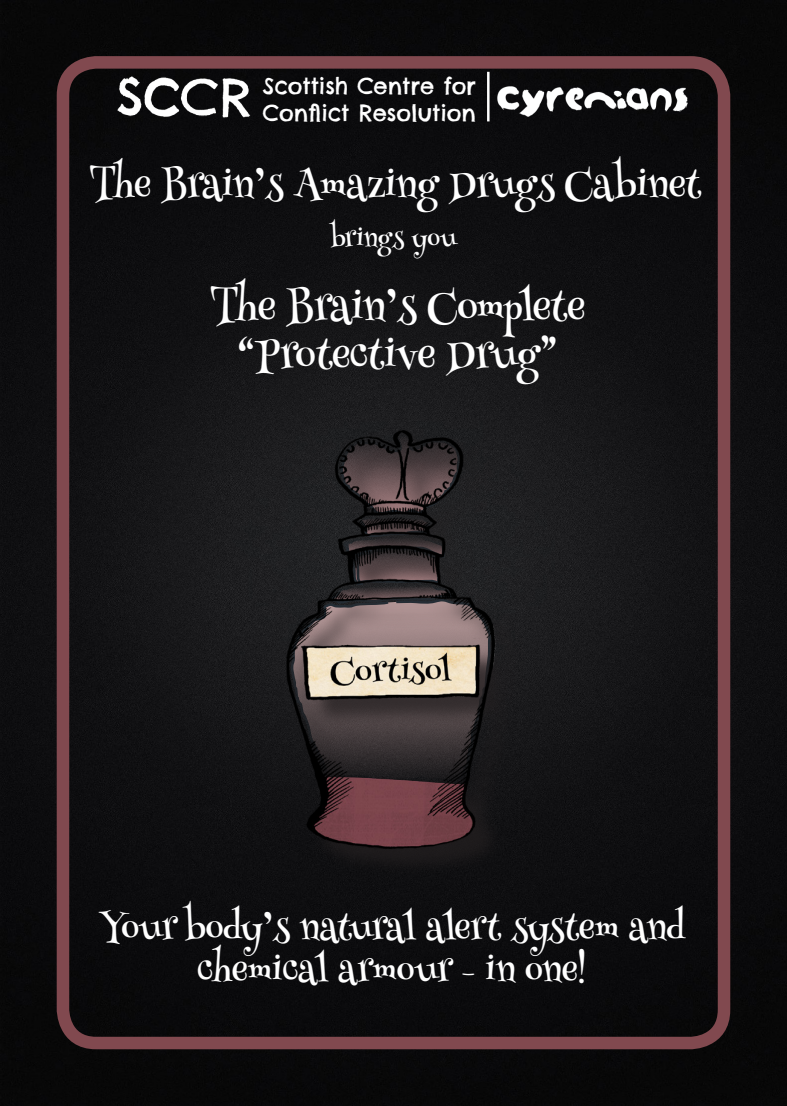
<style>
.page{position:relative;width:787px;height:1106px;background:#fff}
.page>*{position:absolute;margin:0;border:0;box-sizing:border-box;transform-origin:0 0}
.t1{font:40px "Henny Penny";letter-spacing:-.01em;color:#fff}
.t2{font:37.5px "Henny Penny";color:#fff}
.t3{font:35px/42px "Henny Penny";letter-spacing:-.01em;color:#fff;text-align:center}
.t4{font:25px "Henny Penny";color:#fff}
.t5{font:22.5px "Chelsea Market";color:#fff}
</style>
<div class="page">
<img style="left:0;top:0;width:787px;height:1106px">
<div style="left:57px;top:56px;width:673px;height:993px;border:12px solid #81494f;border-radius:33px"></div>
<div style="left:291px;top:434px;width:234px;height:444px;background:#1b1b1d"></div>
<img style="left:255px;top:424px;width:252px;height:459px">
<img style="left:111px;top:76px;width:142px;height:46px">
<img style="left:497px;top:86px;width:190px;height:30px">
<hr style="left:487px;top:72px;width:2px;height:49px;background:#fff">
<p class="t5" style="left:263px;top:71px;width:214px">Scottish Centre for</p>
<p class="t5" style="left:263px;top:98px;width:214px">Conflict Resolution</p>
<p class="t2" style="left:89px;top:163px;width:613px">The Brain’s Amazing Drugs Cabinet</p>
<p class="t4" style="left:331px;top:224px;width:129px">brings you</p>
<p class="t1" style="left:210px;top:284px;width:376px">The Brain’s Complete</p>
<p class="t1" style="left:237px;top:332px;width:322px">“Protective Drug”</p>
<p class="t3" style="left:98px;top:907px;width:588px">Your body’s natural alert system and chemical armour - in one!</p>
</div>
